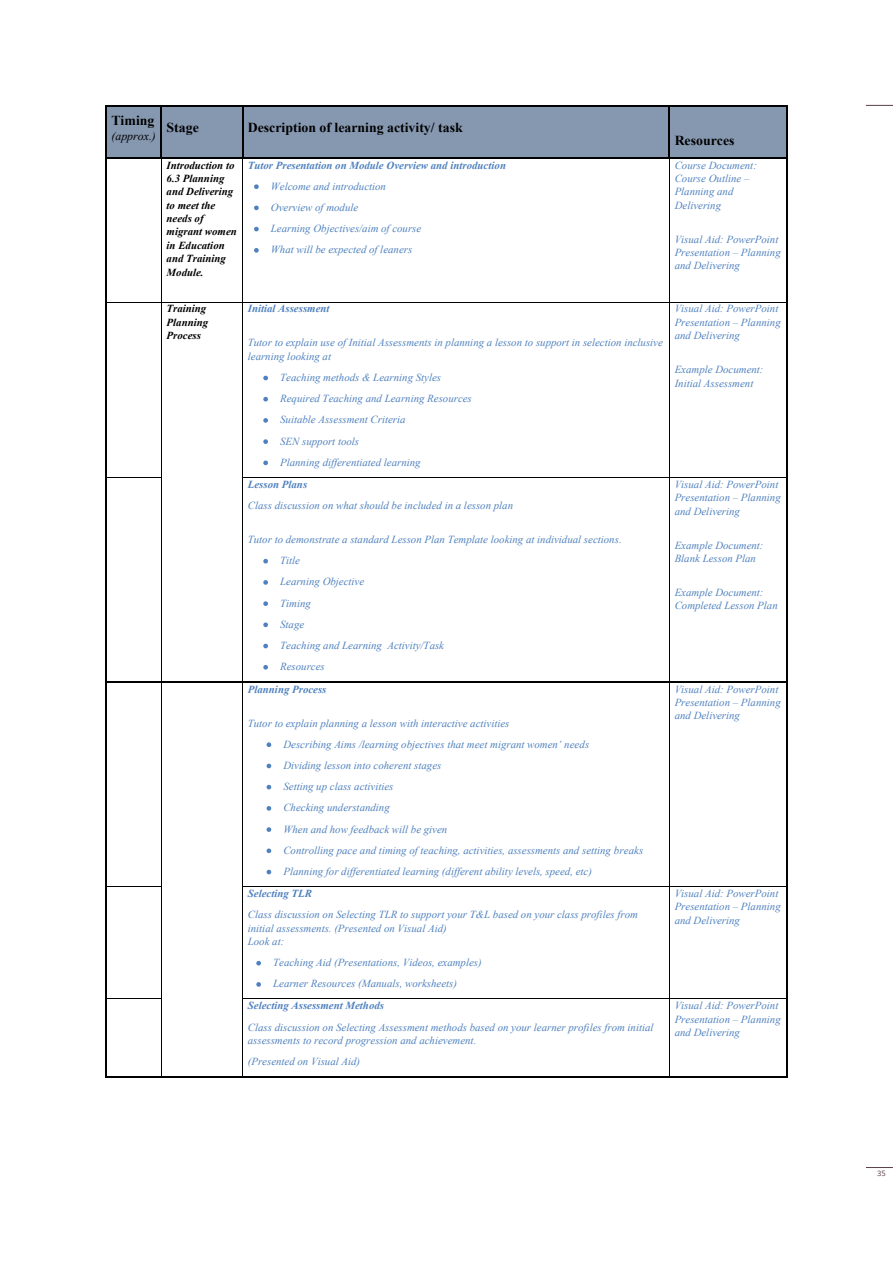
<style>
.page{position:relative;width:893px;height:1263px;background:#fff}
.page>*{position:absolute;margin:0;border:0;box-sizing:border-box;transform-origin:0 0}
.t1{font:700 13.65px "Times New Roman";color:#000101}
.t2{font:italic 11.7px "Times New Roman";color:#000101}
.t3{font:italic 10.8px/13.4px "Times New Roman";color:#4f81be}
.t4{font:italic 700 10.8px "Times New Roman";color:#4f81be}
.t5{font:italic 700 10.8px/13.4px "Times New Roman";color:#000101}
.t6{font:7.5px "Open Sans";color:#583e4b}
</style>
<div class="page">
<svg style="left:866px;top:105px;width:27px;height:1px"></svg>
<svg style="left:866px;top:1167px;width:27px;height:1px"></svg>
<div style="left:107px;top:107px;width:54px;height:50px;background:#8697b0"></div>
<div style="left:162px;top:107px;width:80px;height:50px;background:#8697b0"></div>
<div style="left:243px;top:107px;width:426px;height:50px;background:#8697b0"></div>
<div style="left:670px;top:107px;width:116px;height:50px;background:#8697b0"></div>
<hr style="left:107px;top:106px;width:54px;height:1px;background:#000101">
<hr style="left:162px;top:106px;width:80px;height:1px;background:#000101">
<hr style="left:243px;top:106px;width:426px;height:1px;background:#000101">
<hr style="left:670px;top:106px;width:116px;height:1px;background:#000101">
<hr style="left:105px;top:107px;width:2px;height:50px;background:#000101">
<hr style="left:161px;top:107px;width:1px;height:50px;background:#000101">
<hr style="left:242px;top:107px;width:1px;height:50px;background:#000101">
<hr style="left:669px;top:107px;width:1px;height:50px;background:#000101">
<hr style="left:786px;top:107px;width:2px;height:50px;background:#000101">
<svg style="left:254px;top:184px;width:5px;height:5px"></svg>
<svg style="left:254px;top:206px;width:5px;height:4px"></svg>
<svg style="left:254px;top:227px;width:5px;height:4px"></svg>
<svg style="left:254px;top:248px;width:5px;height:5px"></svg>
<hr style="left:107px;top:157px;width:54px;height:1px;background:#000101">
<hr style="left:164px;top:157px;width:78px;height:1px;background:#000101">
<hr style="left:245px;top:157px;width:424px;height:1px;background:#000101">
<hr style="left:671px;top:157px;width:115px;height:1px;background:#000101">
<hr style="left:105px;top:158px;width:2px;height:144px;background:#000101">
<hr style="left:161px;top:158px;width:1px;height:144px;background:#000101">
<hr style="left:242px;top:158px;width:1px;height:144px;background:#000101">
<hr style="left:669px;top:158px;width:1px;height:144px;background:#000101">
<hr style="left:786px;top:158px;width:2px;height:144px;background:#000101">
<svg style="left:263px;top:376px;width:5px;height:4px"></svg>
<svg style="left:263px;top:397px;width:5px;height:4px"></svg>
<svg style="left:263px;top:418px;width:5px;height:5px"></svg>
<svg style="left:263px;top:439px;width:5px;height:5px"></svg>
<svg style="left:263px;top:460px;width:5px;height:5px"></svg>
<hr style="left:107px;top:302px;width:54px;height:1px;background:#000101">
<hr style="left:162px;top:302px;width:80px;height:1px;background:#000101">
<hr style="left:243px;top:302px;width:426px;height:1px;background:#000101">
<hr style="left:670px;top:302px;width:116px;height:1px;background:#000101">
<hr style="left:105px;top:302px;width:2px;height:175px;background:#000101">
<hr style="left:161px;top:302px;width:1px;height:175px;background:#000101">
<hr style="left:242px;top:302px;width:1px;height:175px;background:#000101">
<hr style="left:669px;top:302px;width:1px;height:175px;background:#000101">
<hr style="left:786px;top:302px;width:2px;height:175px;background:#000101">
<svg style="left:263px;top:559px;width:5px;height:4px"></svg>
<svg style="left:263px;top:580px;width:5px;height:5px"></svg>
<svg style="left:263px;top:601px;width:5px;height:5px"></svg>
<svg style="left:263px;top:622px;width:5px;height:5px"></svg>
<svg style="left:263px;top:644px;width:5px;height:4px"></svg>
<svg style="left:263px;top:665px;width:5px;height:5px"></svg>
<hr style="left:107px;top:477px;width:54px;height:1px;background:#000101">
<hr style="left:243px;top:477px;width:426px;height:1px;background:#000101">
<hr style="left:670px;top:477px;width:116px;height:1px;background:#000101">
<hr style="left:105px;top:478px;width:2px;height:203px;background:#000101">
<hr style="left:107px;top:681px;width:54px;height:2px;background:#000101">
<hr style="left:161px;top:478px;width:1px;height:203px;background:#000101">
<hr style="left:162px;top:681px;width:80px;height:2px;background:#000101">
<hr style="left:242px;top:478px;width:1px;height:203px;background:#000101">
<hr style="left:244px;top:681px;width:425px;height:2px;background:#000101">
<hr style="left:669px;top:478px;width:1px;height:203px;background:#000101">
<hr style="left:670px;top:681px;width:116px;height:2px;background:#000101">
<hr style="left:786px;top:478px;width:2px;height:203px;background:#000101">
<svg style="left:267px;top:742px;width:4px;height:5px"></svg>
<svg style="left:267px;top:764px;width:4px;height:4px"></svg>
<svg style="left:267px;top:785px;width:4px;height:4px"></svg>
<svg style="left:267px;top:806px;width:4px;height:5px"></svg>
<svg style="left:267px;top:827px;width:4px;height:5px"></svg>
<svg style="left:267px;top:848px;width:4px;height:5px"></svg>
<svg style="left:267px;top:870px;width:4px;height:4px"></svg>
<hr style="left:105px;top:682px;width:2px;height:204px;background:#000101">
<hr style="left:161px;top:682px;width:1px;height:204px;background:#000101">
<hr style="left:242px;top:682px;width:1px;height:204px;background:#000101">
<hr style="left:669px;top:682px;width:1px;height:204px;background:#000101">
<hr style="left:786px;top:682px;width:2px;height:204px;background:#000101">
<svg style="left:256px;top:961px;width:5px;height:4px"></svg>
<svg style="left:256px;top:982px;width:5px;height:5px"></svg>
<hr style="left:107px;top:886px;width:54px;height:1px;background:#000101">
<hr style="left:243px;top:886px;width:426px;height:1px;background:#000101">
<hr style="left:670px;top:886px;width:116px;height:1px;background:#000101">
<hr style="left:105px;top:887px;width:2px;height:111px;background:#000101">
<hr style="left:161px;top:887px;width:1px;height:111px;background:#000101">
<hr style="left:242px;top:887px;width:1px;height:111px;background:#000101">
<hr style="left:669px;top:887px;width:1px;height:111px;background:#000101">
<hr style="left:786px;top:887px;width:2px;height:111px;background:#000101">
<hr style="left:107px;top:998px;width:54px;height:1px;background:#000101">
<hr style="left:243px;top:998px;width:426px;height:1px;background:#000101">
<hr style="left:670px;top:998px;width:116px;height:1px;background:#000101">
<hr style="left:105px;top:999px;width:2px;height:77px;background:#000101">
<hr style="left:107px;top:1076px;width:54px;height:2px;background:#000101">
<hr style="left:161px;top:999px;width:1px;height:77px;background:#000101">
<hr style="left:162px;top:1076px;width:80px;height:2px;background:#000101">
<hr style="left:242px;top:999px;width:1px;height:77px;background:#000101">
<hr style="left:244px;top:1076px;width:425px;height:2px;background:#000101">
<hr style="left:669px;top:999px;width:1px;height:77px;background:#000101">
<hr style="left:670px;top:1076px;width:116px;height:2px;background:#000101">
<hr style="left:786px;top:999px;width:2px;height:77px;background:#000101">
<p class="t1" style="left:111px;top:111px;width:44px">Timing</p>
<p class="t2" style="left:111px;top:128px;width:46px">(approx.)</p>
<p class="t1" style="left:167px;top:118px;width:34px">Stage</p>
<p class="t1" style="left:248px;top:118px;width:216px">Description of learning activity/ task</p>
<p class="t5" style="left:167px;top:158px;width:72px">Introduction to<br>6.3 Planning and Delivering to meet the needs of migrant women in Education and Training<br>Module.</p>
<p class="t4" style="left:248px;top:157px;width:260px">Tutor Presentation on Module Overview and introduction</p>
<p class="t3" style="left:271px;top:175px;width:152px;line-height:21.1px">Welcome and introduction<br>Overview of module<br>Learning Objectives/aim of course<br>What will be expected of leaners</p>
<p class="t1" style="left:675px;top:130px;width:61px">Resources</p>
<p class="t3" style="left:675px;top:158px;width:84px">Course Document:<br>Course Outline –<br>Planning and<br>Delivering</p>
<p class="t3" style="left:675px;top:232px;width:108px">Visual Aid: PowerPoint<br>Presentation – Planning and Delivering</p>
<p class="t5" style="left:167px;top:302px;width:43px">Training<br>Planning<br>Process</p>
<p class="t4" style="left:248px;top:301px;width:83px">Initial Assessment</p>
<p class="t3" style="left:248px;top:336px;width:417px">Tutor to explain use of Initial Assessments in planning a lesson to support in selection inclusive learning looking at</p>
<p class="t3" style="left:280px;top:367px;width:193px;line-height:21.1px">Teaching methods &amp; Learning Styles<br>Required Teaching and Learning Resources<br>Suitable Assessment Criteria<br>SEN support tools<br>Planning differentiated learning</p>
<p class="t4" style="left:248px;top:477px;width:61px">Lesson Plans</p>
<p class="t3" style="left:248px;top:498px;width:267px">Class discussion on what should be included in a lesson plan</p>
<p class="t3" style="left:280px;top:528px;width:343px;line-height:21.1px;text-indent:-32px">Tutor to demonstrate a standard Lesson Plan Template looking at individual sections.<br>Title<br>Learning Objective<br>Timing<br>Stage<br>Teaching and Learning Activity/Task<br>Resources</p>
<p class="t4" style="left:248px;top:681px;width:80px">Planning Process</p>
<p class="t3" style="left:283px;top:712px;width:361px;line-height:21.1px;text-indent:-36px">Tutor to explain planning a lesson with interactive activities<br>Describing Aims /learning objectives that meet migrant women’ needs<br>Dividing lesson into coherent stages<br>Setting up class activities<br>Checking understanding<br>When and how feedback will be given<br>Controlling pace and timing of teaching, activities, assessments and setting breaks Planning for differentiated learning (different ability levels, speed, etc)</p>
<p class="t4" style="left:248px;top:886px;width:66px">Selecting TLR</p>
<p class="t3" style="left:248px;top:908px;width:392px">Class discussion on Selecting TLR to support your T&amp;L based on your class profiles from initial assessments. (Presented on Visual Aid)<br>Look at:</p>
<p class="t3" style="left:273px;top:952px;width:210px;line-height:21.3px">Teaching Aid (Presentations, Videos, examples)<br>Learner Resources (Manuals, worksheets)</p>
<p class="t4" style="left:248px;top:998px;width:138px">Selecting Assessment Methods</p>
<p class="t3" style="left:248px;top:1020px;width:407px">Class discussion on Selecting Assessment methods based on your learner profiles from initial assessments to record progression and achievement.</p>
<p class="t3" style="left:248px;top:1055px;width:114px">(Presented on Visual Aid)</p>
<p class="t3" style="left:675px;top:302px;width:108px">Visual Aid: PowerPoint<br>Presentation – Planning and Delivering</p>
<p class="t3" style="left:675px;top:363px;width:90px">Example Document:<br>Initial Assessment</p>
<p class="t3" style="left:675px;top:477px;width:108px">Visual Aid: PowerPoint<br>Presentation – Planning and Delivering</p>
<p class="t3" style="left:675px;top:538px;width:90px">Example Document:<br>Blank Lesson Plan</p>
<p class="t3" style="left:675px;top:585px;width:105px">Example Document:<br>Completed Lesson Plan</p>
<p class="t3" style="left:675px;top:682px;width:108px">Visual Aid: PowerPoint<br>Presentation – Planning and Delivering</p>
<p class="t3" style="left:675px;top:886px;width:108px">Visual Aid: PowerPoint<br>Presentation – Planning and Delivering</p>
<p class="t3" style="left:675px;top:999px;width:108px">Visual Aid: PowerPoint<br>Presentation – Planning and Delivering</p>
<p class="t6" style="left:877px;top:1168px;width:10px">35</p>
</div>
